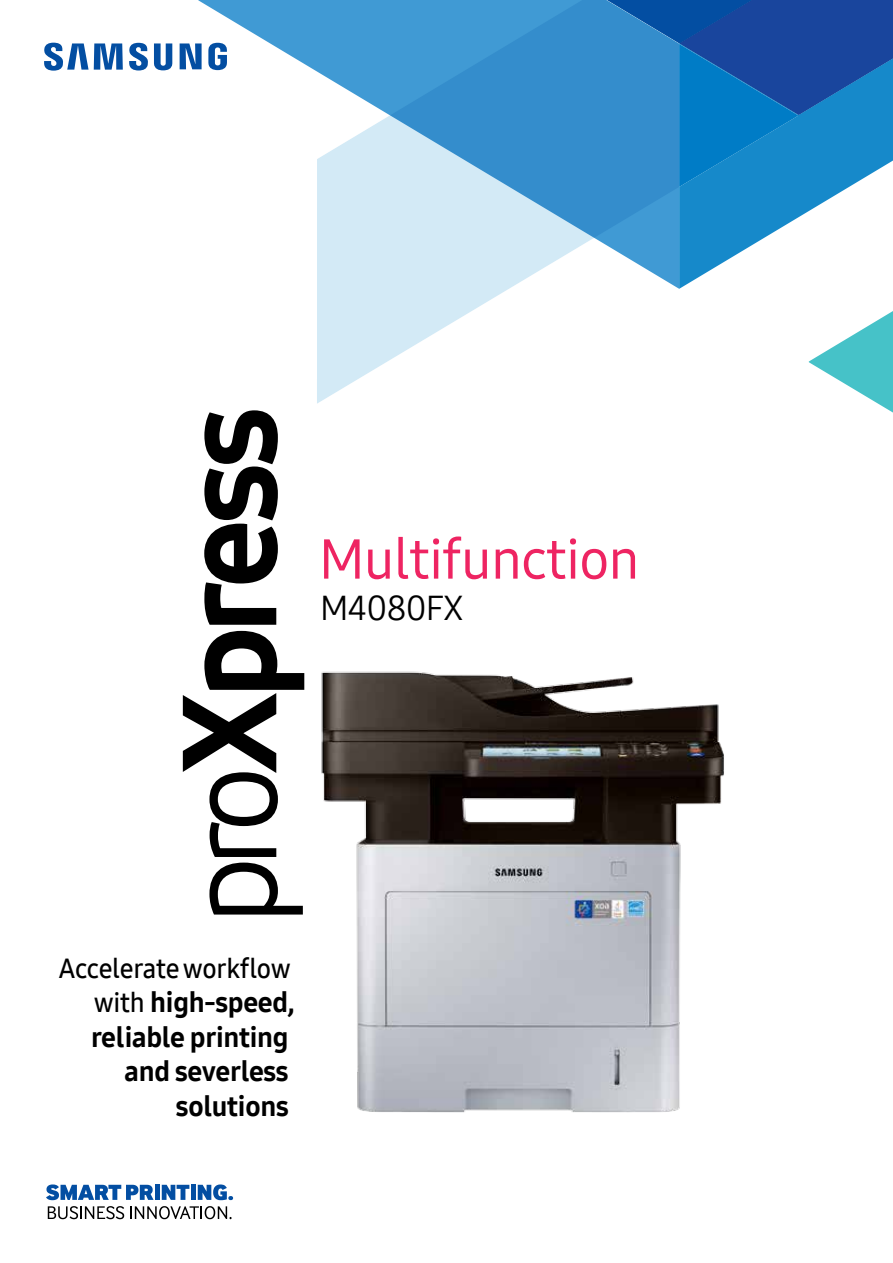
<style>
.page{position:relative;width:893px;height:1263px;background:#fff}
.page>*{position:absolute;margin:0;border:0;box-sizing:border-box;transform-origin:0 0}
.t1{font:55.5px "Samsung One 500";letter-spacing:-.02em;color:#ee2462}
.t2{font:34.5px "Samsung One 400";letter-spacing:-.02em;color:#000}
.t3{font:27.75px/34.5px "Samsung One 800";letter-spacing:-.01em;color:#000;text-align:right}
.t4{font:27px "Samsung One 600";letter-spacing:-.02em;color:#000}
.s1{font-family:"Samsung One 600";font-size:27px}
</style>
<div class="page">
<svg style="left:198px;top:0;width:119px;height:72px;fill:#409ad4"></svg>
<svg style="left:809px;top:311px;width:84px;height:102px"></svg>
<svg style="left:798px;top:187px;width:51px;height:31px"></svg>
<svg style="left:798px;top:0;width:95px;height:187px;background:#1f6db6"></svg>
<svg style="left:317px;top:0;width:481px;height:404px"></svg>
<svg style="left:207px;top:631px;width:69px;height:20px"></svg>
<svg style="left:204px;top:410px;width:74px;height:215px"></svg>
<img style="left:182px;top:651px;width:542px;height:462px">
<svg style="left:180px;top:43px;width:22px;height:26px"></svg>
<svg style="left:44px;top:43px;width:79px;height:28px"></svg>
<svg style="left:129px;top:43px;width:19px;height:27px"></svg>
<svg style="left:154px;top:43px;width:18px;height:27px"></svg>
<svg style="left:208px;top:43px;width:19px;height:27px"></svg>
<svg style="left:46px;top:1184px;width:108px;height:16px"></svg>
<hr style="left:155px;top:1185px;width:4px;height:15px;background:#034ea2">
<svg style="left:162px;top:1185px;width:27px;height:15px"></svg>
<hr style="left:191px;top:1185px;width:4px;height:15px;background:#034ea2">
<svg style="left:198px;top:1184px;width:35px;height:16px"></svg>
<svg style="left:48px;top:1206px;width:76px;height:13px"></svg>
<svg style="left:130px;top:1206px;width:102px;height:13px"></svg>
<h1 class="t1" style="left:319px;top:522px;width:322px">Multifunction</h1>
<p class="t2" style="left:320px;top:584px;width:145px">M4080FX</p>
<p class="t4" style="left:59px;top:950px;width:234px">Accelerate workflow</p>
<p class="t3" style="left:91px;top:985px;width:205px"><span class="s1">with</span> high-speed, reliable printing and severless solutions</p>
</div>
